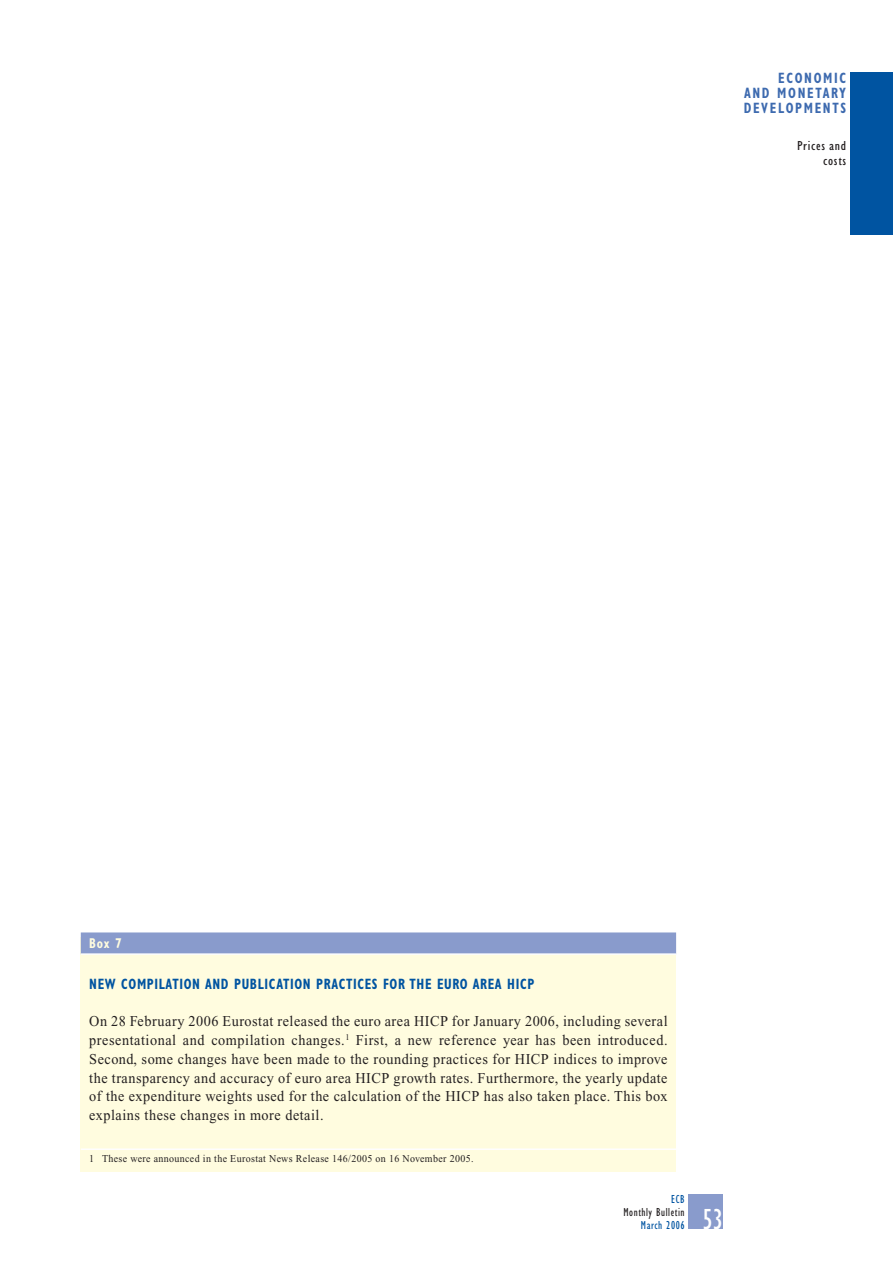
<style>
.page{position:relative;width:893px;height:1263px;background:#fff}
.page>*{position:absolute;margin:0;border:0;box-sizing:border-box;transform-origin:0 0}
.t1{font:condensed 30px "Gill Sans";color:#fff;scale:.95 1}
.t2{font:15px/18.8px "Times New Roman";letter-spacing:.035em;color:#231f20;text-align:justify;scale:.95 1}
.t3{font:700 condensed 15px "Gill Sans";letter-spacing:.05em;color:#0054a1;scale:.85 1}
.t4{font:700 condensed 15px/15px "Gill Sans";letter-spacing:.13em;color:#3d6aaf;text-align:justify;scale:.85 1}
.t5{font:700 condensed 14.25px "Gill Sans";color:#fffcdf;scale:.85 1}
.t6{font:condensed 13.5px/15px "Gill Sans";letter-spacing:.05em;color:#231f20;text-align:right;scale:1.1 1}
.t7{font:condensed 12px "Gill Sans";letter-spacing:.05em;color:#231f20;scale:.95 1}
.t8{font:condensed 12px "Gill Sans";letter-spacing:.05em;color:#0054a1;scale:.95 1}
.t9{font:10.5px "Times New Roman";letter-spacing:.035em;color:#231f20;scale:.95 1}
</style>
<div class="page">
<div style="left:689px;top:1195px;width:34px;height:34px;background:#899bcc"></div>
<div style="left:850px;top:72px;width:43px;height:163px;background:#0054a1"></div>
<div style="left:81px;top:937px;width:595px;height:234px;background:#fffcdf"></div>
<div style="left:81px;top:932px;width:595px;height:22px;background:#899bcc"></div>
<hr style="left:81px;top:953px;width:595px;height:2px;background:#fff">
<hr style="left:81px;top:1148px;width:595px;height:2px;background:#fff">
<p class="t4" style="left:744px;top:72px;width:122px;text-indent:35px">ECONOMIC AND MONETARY DEVELOPMENTS</p>
<p class="t6" style="left:797px;top:140px;width:46px">Prices and costs</p>
<p class="t5" style="left:89px;top:938px;width:40px">Box 7</p>
<p class="t3" style="left:89px;top:978px;width:525px">NEW COMPILATION AND PUBLICATION PRACTICES FOR THE EURO AREA HICP</p>
<p class="t2" style="left:89px;top:1013px;width:610px">On 28 February 2006 Eurostat released the euro area HICP for January 2006, including several presentational and compilation changes.<sup>1</sup> First, a new reference year has been introduced.<br>Second, some changes have been made to the rounding practices for HICP indices to improve the transparency and accuracy of euro area HICP growth rates. Furthermore, the yearly update of the expenditure weights used for the calculation of the HICP has also taken place. This box explains these changes in more detail.</p>
<p class="t9" style="left:89px;top:1154px;width:406px">1 These were announced in the Eurostat News Release 146/2005 on 16 November 2005.</p>
<p class="t8" style="left:671px;top:1195px;width:16px">ECB</p>
<p class="t7" style="left:623px;top:1208px;width:66px">Monthly Bulletin</p>
<p class="t8" style="left:641px;top:1220px;width:48px">March 2006</p>
<h1 class="t1" style="left:702px;top:1208px;width:23px">53</h1>
</div>
